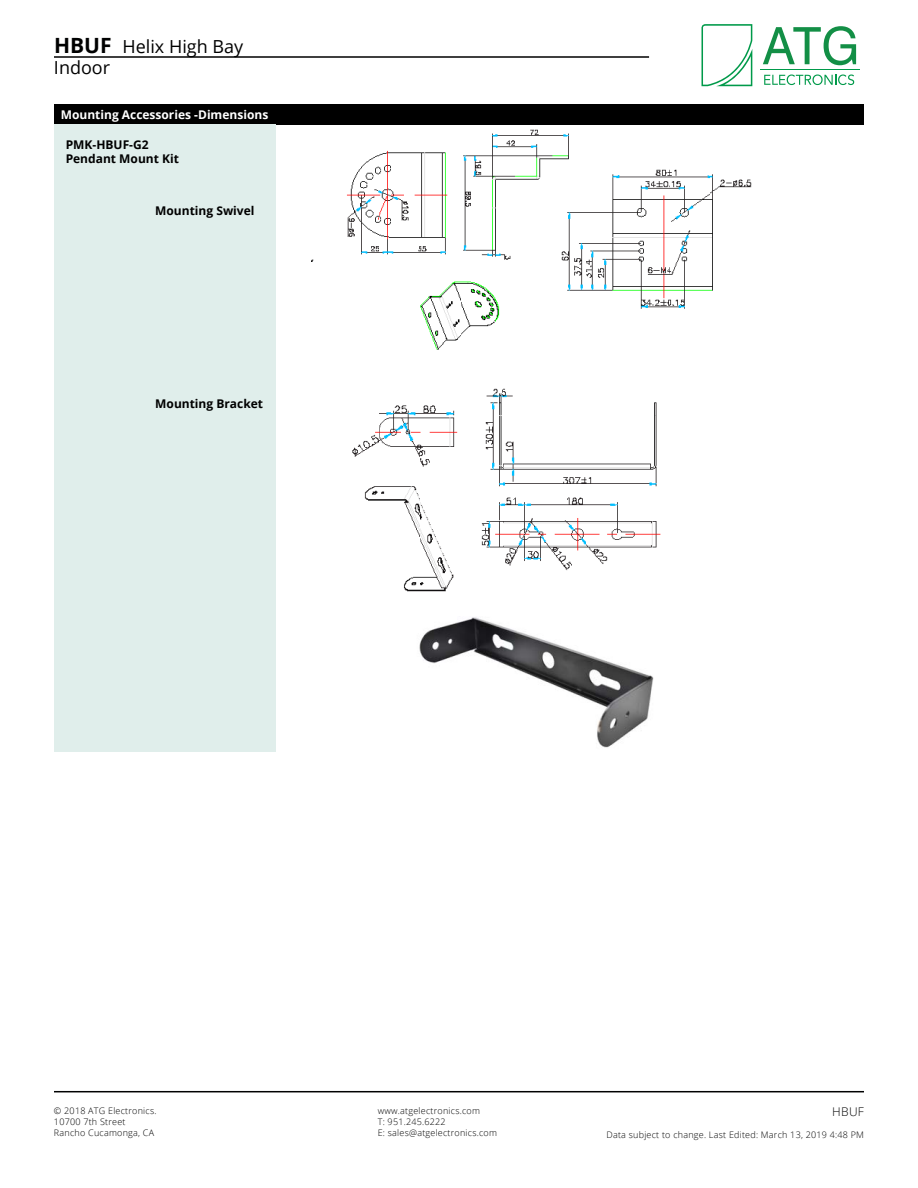
<style>
.page{position:relative;width:918px;height:1188px;background:#fff}
.page>*{position:absolute;margin:0;border:0;box-sizing:border-box;transform-origin:0 0}
.t1{font:18px/21.6px "Open Sans";color:#000101}
.t2{font:700 12px/14.4px "Open Sans";color:#000}
.t3{font:700 12px "Open Sans";color:#fff}
.t4{font:300 12px "Open Sans";color:#000}
.t5{font:300 9px/10.8px "Open Sans";letter-spacing:.025em;color:#000}
.s1{font-weight:700;font-size:21px}
</style>
<div class="page">
<hr style="left:54px;top:1091px;width:810px;height:1px;background:#000101">
<hr style="left:54px;top:56px;width:595px;height:2px;background:#000101">
<svg style="left:763px;top:26px;width:93px;height:39px"></svg>
<svg style="left:764px;top:75px;width:90px;height:10px"></svg>
<hr style="left:760px;top:70px;width:100px;height:1px;background:#009a4a">
<svg style="left:702px;top:24px;width:50px;height:62px"></svg>
<div style="left:54px;top:104px;width:810px;height:21px;background:#000"></div>
<img style="left:312px;top:130px;width:439px;height:461px">
<div style="left:54px;top:125px;width:221px;height:627px;background:#e0eeeb"></div>
<img style="left:419px;top:617px;width:235px;height:131px">
<h1 class="t1" style="left:54px;top:35px;width:191px"><span class="s1">HBUF</span> Helix High Bay<br>Indoor</h1>
<h2 class="t3" style="left:61px;top:106px;width:209px">Mounting Accessories -Dimensions</h2>
<h2 class="t2" style="left:66px;top:137px;width:115px">PMK-HBUF-G2<br>Pendant Mount Kit</h2>
<h2 class="t2" style="left:155px;top:203px;width:101px">Mounting Swivel</h2>
<h2 class="t2" style="left:155px;top:396px;width:109px">Mounting Bracket</h2>
<p class="t5" style="left:54px;top:1105px;width:104px">© 2018 ATG Electronics.<br>10700 7th Street<br>Rancho Cucamonga, CA</p>
<h2 class="t4" style="left:832px;top:1104px;width:33px">HBUF</h2>
<p class="t5" style="left:378px;top:1105px;width:121px">www.atgelectronics.com<br>T: 951.245.6222<br>E: sales@atgelectronics.com</p>
<p class="t5" style="left:606px;top:1130px;width:259px">Data subject to change. Last Edited: March 13, 2019 4:48 PM</p>
</div>
